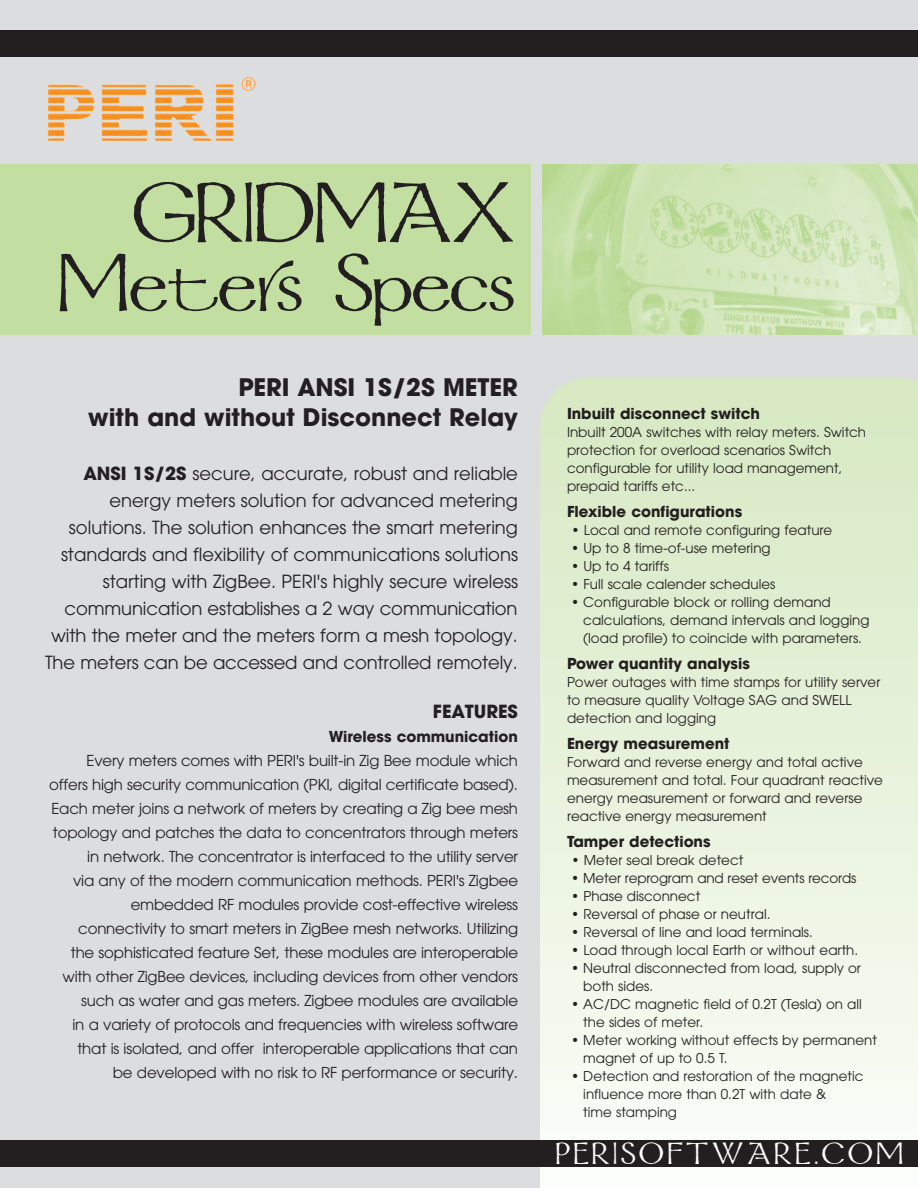
<style>
.page{position:relative;width:918px;height:1188px;background:#dcdddf}
.page>*{position:absolute;margin:0;border:0;box-sizing:border-box;transform-origin:0 0}
.t1{font:75px "Mordred";color:#231f20}
.t2{font:72px "Mordred";color:#231f20}
.t3{font:27px "Mordred";letter-spacing:.145em;color:#fff}
.t4{font:700 24px/30px "Avant Garde";color:#231f20;text-align:right}
.t5{font:18px/27px "Avant Garde";color:#231f20;text-align:right}
.t6{font:700 18px "Avant Garde";color:#231f20}
.t7{font:15px/24px "Avant Garde";letter-spacing:-.01em;color:#231f20;text-align:right}
.t8{font:700 15px "Avant Garde";color:#231f20}
.t9{font:13.5px/18px "Avant Garde";color:#231f20}
.s1{font-weight:700}
</style>
<div class="page">
<hr style="left:540px;top:1187px;width:378px;height:1px;background:#fcfdfb">
<div style="left:540px;top:1176px;width:378px;height:8px;background:#fbfdfa"></div>
<div style="left:540px;top:1164px;width:378px;height:9px;background:#fbfdf9"></div>
<div style="left:540px;top:1131px;width:378px;height:8px;background:#f9fcf7"></div>
<div style="left:540px;top:1119px;width:378px;height:9px;background:#f9fcf6"></div>
<div style="left:540px;top:1108px;width:378px;height:9px;background:#f8fbf5"></div>
<div style="left:540px;top:1097px;width:378px;height:9px;background:#f8fbf4"></div>
<div style="left:540px;top:1086px;width:378px;height:8px;background:#f7fbf3"></div>
<div style="left:540px;top:1074px;width:378px;height:9px;background:#f7fbf2"></div>
<div style="left:540px;top:1063px;width:378px;height:9px;background:#f6faf2"></div>
<div style="left:540px;top:1052px;width:378px;height:9px;background:#f5faf1"></div>
<div style="left:540px;top:1041px;width:378px;height:8px;background:#f5faf0"></div>
<div style="left:540px;top:1030px;width:378px;height:8px;background:#f4f9ef"></div>
<div style="left:540px;top:1018px;width:378px;height:9px;background:#f4f9ee"></div>
<div style="left:540px;top:1007px;width:378px;height:9px;background:#f3f8ed"></div>
<div style="left:540px;top:996px;width:378px;height:9px;background:#f3f8ec"></div>
<div style="left:540px;top:985px;width:378px;height:8px;background:#f2f8ec"></div>
<div style="left:540px;top:973px;width:378px;height:9px;background:#f2f8eb"></div>
<div style="left:540px;top:962px;width:378px;height:9px;background:#f1f7ea"></div>
<div style="left:540px;top:951px;width:378px;height:9px;background:#f0f7e9"></div>
<div style="left:540px;top:940px;width:378px;height:8px;background:#f0f7e8"></div>
<div style="left:540px;top:928px;width:378px;height:9px;background:#eff6e7"></div>
<div style="left:540px;top:917px;width:378px;height:9px;background:#eff6e6"></div>
<div style="left:540px;top:906px;width:378px;height:9px;background:#eef6e5"></div>
<div style="left:540px;top:895px;width:378px;height:8px;background:#eef6e5"></div>
<div style="left:540px;top:883px;width:378px;height:9px;background:#edf5e4"></div>
<div style="left:540px;top:872px;width:378px;height:9px;background:#edf5e3"></div>
<div style="left:540px;top:861px;width:378px;height:9px;background:#ecf5e2"></div>
<div style="left:540px;top:850px;width:378px;height:8px;background:#ecf5e1"></div>
<div style="left:540px;top:839px;width:378px;height:8px;background:#ebf4e1"></div>
<div style="left:540px;top:827px;width:378px;height:9px;background:#ebf4e0"></div>
<div style="left:540px;top:816px;width:378px;height:9px;background:#eaf3df"></div>
<div style="left:540px;top:805px;width:378px;height:8px;background:#eaf3df"></div>
<div style="left:540px;top:794px;width:378px;height:8px;background:#e9f3de"></div>
<div style="left:540px;top:782px;width:378px;height:9px;background:#e9f3dd"></div>
<div style="left:540px;top:771px;width:378px;height:9px;background:#e8f2dc"></div>
<div style="left:540px;top:760px;width:378px;height:9px;background:#e8f2db"></div>
<div style="left:540px;top:749px;width:378px;height:8px;background:#e7f2da"></div>
<div style="left:540px;top:737px;width:378px;height:9px;background:#e6f1da"></div>
<div style="left:540px;top:726px;width:378px;height:9px;background:#e6f1d9"></div>
<div style="left:540px;top:715px;width:378px;height:9px;background:#e5f1d8"></div>
<div style="left:540px;top:704px;width:378px;height:8px;background:#e5f1d8"></div>
<div style="left:540px;top:692px;width:378px;height:9px;background:#e4f0d7"></div>
<div style="left:540px;top:681px;width:378px;height:9px;background:#e4f0d6"></div>
<div style="left:540px;top:670px;width:378px;height:9px;background:#e3f0d5"></div>
<div style="left:540px;top:659px;width:378px;height:8px;background:#e3f0d5"></div>
<div style="left:540px;top:647px;width:378px;height:9px;background:#e2efd3"></div>
<div style="left:540px;top:636px;width:378px;height:9px;background:#e1efd3"></div>
<div style="left:540px;top:625px;width:378px;height:9px;background:#e1eed2"></div>
<div style="left:540px;top:614px;width:378px;height:8px;background:#e0eed2"></div>
<div style="left:540px;top:603px;width:378px;height:8px;background:#e0eed1"></div>
<div style="left:540px;top:591px;width:378px;height:9px;background:#dfedd0"></div>
<div style="left:540px;top:580px;width:378px;height:9px;background:#dfedd0"></div>
<div style="left:540px;top:569px;width:378px;height:9px;background:#deedcf"></div>
<div style="left:540px;top:558px;width:378px;height:8px;background:#deedce"></div>
<div style="left:540px;top:546px;width:378px;height:9px;background:#ddeccd"></div>
<div style="left:540px;top:535px;width:378px;height:9px;background:#ddeccd"></div>
<div style="left:540px;top:524px;width:378px;height:9px;background:#ddeccc"></div>
<div style="left:540px;top:513px;width:378px;height:8px;background:#ddeccb"></div>
<div style="left:540px;top:501px;width:378px;height:9px;background:#dcebca"></div>
<div style="left:540px;top:490px;width:378px;height:9px;background:#dcebca"></div>
<div style="left:540px;top:479px;width:378px;height:9px;background:#dbebc9"></div>
<div style="left:540px;top:468px;width:378px;height:8px;background:#dbebc8"></div>
<div style="left:540px;top:456px;width:378px;height:9px;background:#daebc7"></div>
<div style="left:540px;top:445px;width:378px;height:9px;background:#daebc7"></div>
<div style="left:540px;top:434px;width:378px;height:9px;background:#d9eac6"></div>
<div style="left:540px;top:423px;width:378px;height:8px;background:#d8eac5"></div>
<div style="left:540px;top:412px;width:378px;height:8px;background:#d8eac4"></div>
<div style="left:540px;top:400px;width:378px;height:9px;background:#d8e9c4"></div>
<div style="left:540px;top:389px;width:378px;height:9px;background:#d8e9c3"></div>
<div style="left:540px;top:378px;width:378px;height:8px;background:#d7e9c2"></div>
<div style="left:0;top:164px;width:531px;height:170px;background:#c2dea1"></div>
<img style="left:542px;top:164px;width:376px;height:170px">
<div style="left:0;top:1140px;width:918px;height:27px;background:#231f20"></div>
<img style="left:48px;top:76px;width:208px;height:61px">
<div style="left:0;top:30px;width:918px;height:27px;background:#231f20"></div>
<h1 class="t1" style="left:134px;top:172px;width:384px">GRIDMAX</h1>
<h2 class="t2" style="left:60px;top:244px;width:458px">Meters Specs</h2>
<h3 class="t4" style="left:88px;top:375px;width:431px">PERI ANSI 1S/2S METER<br>with and without Disconnect Relay</h3>
<p class="t5" style="left:45px;top:461px;width:475px"><span class="s1">ANSI 1S/2S</span> secure, accurate, robust and reliable energy meters solution for advanced metering solutions. The solution enhances the smart metering standards and flexibility of communications solutions starting with ZigBee. PERI's highly secure wireless communication establishes a 2 way communication with the meter and the meters form a mesh topology.<br>The meters can be accessed and controlled remotely.</p>
<h3 class="t6" style="left:433px;top:705px;width:86px">FEATURES</h3>
<p class="t8" style="left:329px;top:731px;width:191px">Wireless communication</p>
<p class="t7" style="left:49px;top:750px;width:470px">Every meters comes with PERI's built-in Zig Bee module which offers high security communication (PKI, digital certificate based).<br>Each meter joins a network of meters by creating a Zig bee mesh topology and patches the data to concentrators through meters in network. The concentrator is interfaced to the utility server<br>via any of the modern communication methods. PERI's Zigbee embedded RF modules provide cost-effective wireless connectivity to smart meters in ZigBee mesh networks. Utilizing<br>the sophisticated feature Set, these modules are interoperable with other ZigBee devices, including devices from other vendors such as water and gas meters. Zigbee modules are available<br>in a variety of protocols and frequencies with wireless software that is isolated, and offer interoperable applications that can<br>be developed with no risk to RF performance or security.</p>
<p class="t8" style="left:567px;top:408px;width:195px">Inbuilt disconnect switch</p>
<p class="t9" style="left:567px;top:424px;width:301px">Inbuilt 200A switches with relay meters. Switch protection for overload scenarios Switch configurable for utility load management, prepaid tariffs etc...</p>
<p class="t8" style="left:567px;top:506px;width:177px">Flexible configurations</p>
<p class="t9" style="left:572px;top:522px;width:262px">• Local and remote configuring feature</p>
<p class="t9" style="left:571px;top:540px;width:201px">• Up to 8 time-of-use metering</p>
<p class="t9" style="left:571px;top:558px;width:99px">• Up to 4 tariffs</p>
<p class="t9" style="left:571px;top:576px;width:206px">• Full scale calender schedules</p>
<p class="t9" style="left:583px;top:594px;width:288px;text-indent:-12px">• Configurable block or rolling demand calculations, demand intervals and logging (load profile) to coincide with parameters.</p>
<p class="t8" style="left:567px;top:658px;width:184px">Power quantity analysis</p>
<p class="t9" style="left:567px;top:674px;width:315px">Power outages with time stamps for utility server to measure quality Voltage SAG and SWELL detection and logging</p>
<p class="t8" style="left:567px;top:738px;width:164px">Energy measurement</p>
<p class="t9" style="left:567px;top:754px;width:317px">Forward and reverse energy and total active measurement and total. Four quadrant reactive energy measurement or forward and reverse reactive energy measurement</p>
<p class="t8" style="left:567px;top:836px;width:145px">Tamper detections</p>
<p class="t9" style="left:572px;top:852px;width:173px">• Meter seal break detect</p>
<p class="t9" style="left:571px;top:870px;width:287px">• Meter reprogram and reset events records</p>
<p class="t9" style="left:571px;top:888px;width:131px">• Phase disconnect</p>
<p class="t9" style="left:571px;top:906px;width:201px">• Reversal of phase or neutral.</p>
<p class="t9" style="left:571px;top:924px;width:243px">• Reversal of line and load terminals.</p>
<p class="t9" style="left:571px;top:942px;width:289px">• Load through local Earth or without earth.</p>
<p class="t9" style="left:583px;top:960px;width:279px;text-indent:-12px">• Neutral disconnected from load, supply or both sides.</p>
<p class="t9" style="left:583px;top:996px;width:280px;text-indent:-12px">• AC/DC magnetic field of 0.2T (Tesla) on all the sides of meter.</p>
<p class="t9" style="left:583px;top:1032px;width:295px;text-indent:-12px">• Meter working without effects by permanent magnet of up to 0.5 T.</p>
<p class="t9" style="left:583px;top:1068px;width:282px;text-indent:-12px">• Detection and restoration of the magnetic influence more than 0.2T with date &amp;<br>time stamping</p>
<h3 class="t3" style="left:556px;top:1139px;width:349px">PERISOFTWARE.COM</h3>
</div>
